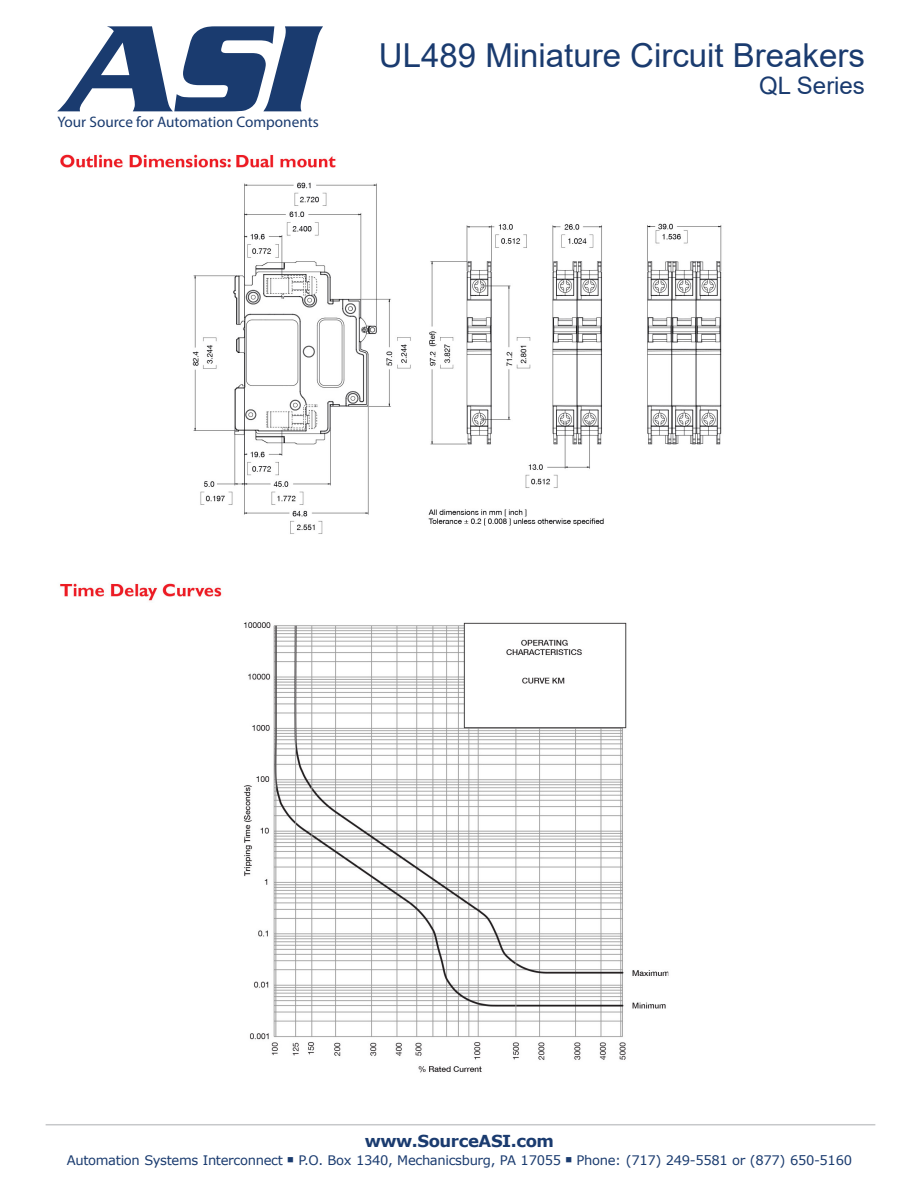
<style>
.page{position:relative;width:918px;height:1188px;background:#fff}
.page>*{position:absolute;margin:0;border:0;box-sizing:border-box;transform-origin:0 0}
.t1{font:33px "Arial";color:#1a3b6f}
.t2{font:24px "Arial";color:#1a3b6f}
.t3{font:700 16.5px "Verdana";letter-spacing:-.025em;color:#1a3b6f}
.t4{font:15.3px "Myriad Pro";color:#1a3b6f}
.t5{font:13.2px "Verdana";letter-spacing:-.025em;color:#1a3b6f}
</style>
<div class="page">
<svg style="left:57px;top:26px;width:266px;height:85px"></svg>
<hr style="left:46px;top:1124px;width:829px;height:1px;background:#c7c8ca">
<img style="left:60px;top:154px;width:662px;height:380px">
<img style="left:60px;top:583px;width:609px;height:490px">
<p class="t4" style="left:57px;top:112px;width:263px">Your Source for Automation Components</p>
<h1 class="t1" style="left:379px;top:33px;width:487px">UL489 Miniature Circuit Breakers</h1>
<h2 class="t2" style="left:759px;top:69px;width:107px">QL Series</h2>
<p class="t3" style="left:365px;top:1129px;width:191px">www.SourceASI.com</p>
<p class="t5" style="left:67px;top:1151px;width:787px">Automation Systems Interconnect ■ P.O. Box 1340, Mechanicsburg, PA 17055 ■ Phone: (717) 249-5581 or (877) 650-5160</p>
</div>
